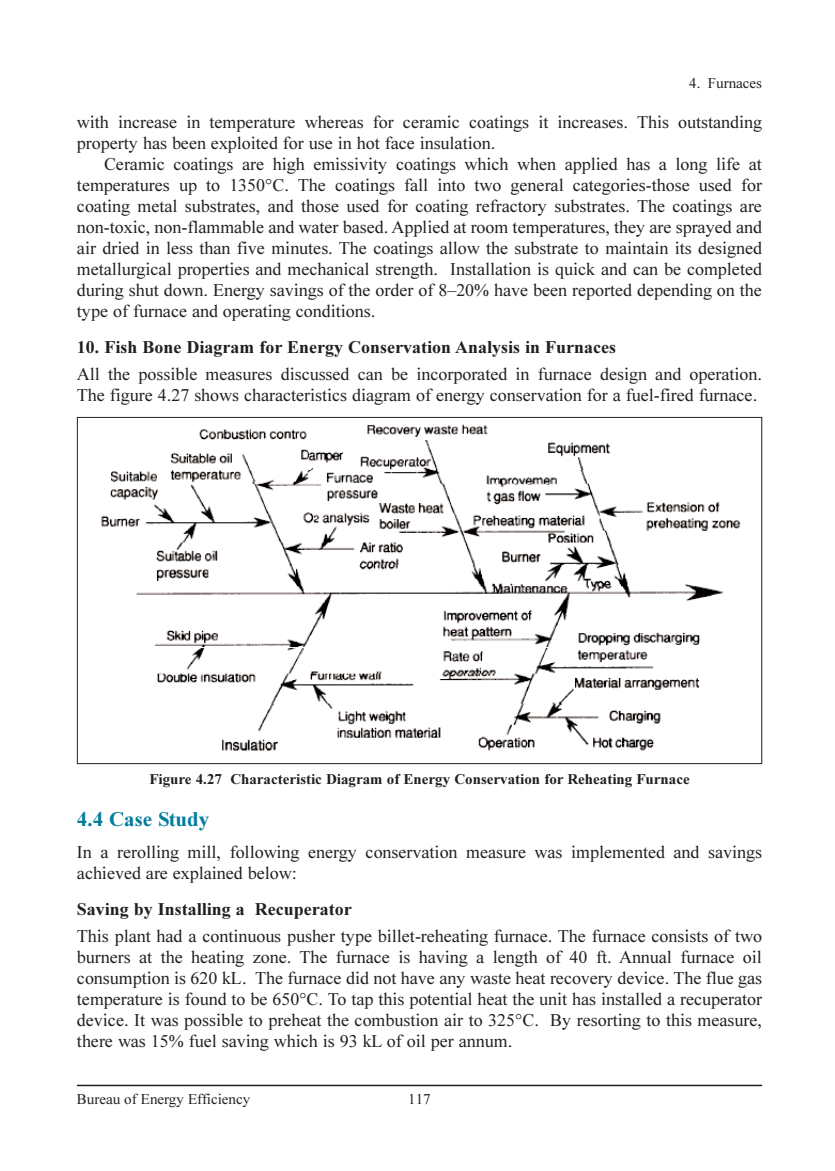
<style>
.page{position:relative;width:835px;height:1171px;background:#fff}
.page>*{position:absolute;margin:0;border:0;box-sizing:border-box;transform-origin:0 0}
.t1{font:21px "TT4 A15 O00";color:#007c9d}
.t2{font:18px/21px "TT4 A1 CO00";color:#231f20}
.t3{font:18px "TT4 A15 O00";color:#231f20}
.t4{font:15px "TT4 A15 O00";color:#231f20}
.t5{font:15px "TT4 A1 CO00";letter-spacing:-.005em;color:#231f20}
</style>
<div class="page">
<svg style="left:76px;top:416px;width:687px;height:671px"></svg>
<p class="t5" style="left:689px;top:78px;width:74px">4. Furnaces</p>
<p class="t2" style="left:77px;top:113px;width:686px">with increase in temperature whereas for ceramic coatings it increases. This outstanding property has been exploited for use in hot face insulation.</p>
<p class="t2" style="left:77px;top:155px;width:686px;text-align:justify;text-indent:27px">Ceramic coatings are high emissivity coatings which when applied has a long life at temperatures up to 1350°C. The coatings fall into two general categories-those used for coating metal substrates, and those used for coating refractory substrates. The coatings are non-toxic, non-flammable and water based. Applied at room temperatures, they are sprayed and air dried in less than five minutes. The coatings allow the substrate to maintain its designed metallurgical properties and mechanical strength. Installation is quick and can be completed during shut down. Energy savings of the order of 8–20% have been reported depending on the type of furnace and operating conditions.</p>
<p class="t3" style="left:77px;top:341px;width:540px">10. Fish Bone Diagram for Energy Conservation Analysis in Furnaces</p>
<p class="t2" style="left:77px;top:365px;width:686px">All the possible measures discussed can be incorporated in furnace design and operation.<br>The figure 4.27 shows characteristics diagram of energy conservation for a fuel-fired furnace.</p>
<p class="t4" style="left:149px;top:774px;width:542px">Figure 4.27 Characteristic Diagram of Energy Conservation for Reheating Furnace</p>
<p class="t1" style="left:77px;top:812px;width:134px">4.4 Case Study</p>
<p class="t2" style="left:77px;top:843px;width:686px">In a rerolling mill, following energy conservation measure was implemented and savings achieved are explained below:</p>
<p class="t3" style="left:77px;top:902px;width:276px">Saving by Installing a Recuperator</p>
<p class="t2" style="left:77px;top:927px;width:686px;text-align:justify">This plant had a continuous pusher type billet-reheating furnace. The furnace consists of two burners at the heating zone. The furnace is having a length of 40 ft. Annual furnace oil consumption is 620 kL. The furnace did not have any waste heat recovery device. The flue gas temperature is found to be 650°C. To tap this potential heat the unit has installed a recuperator device. It was possible to preheat the combustion air to 325°C. By resorting to this measure, there was 15% fuel saving which is 93 kL of oil per annum.</p>
<p class="t5" style="left:77px;top:1094px;width:175px">Bureau of Energy Efficiency</p>
<p class="t5" style="left:408px;top:1094px;width:24px">117</p>
</div>
